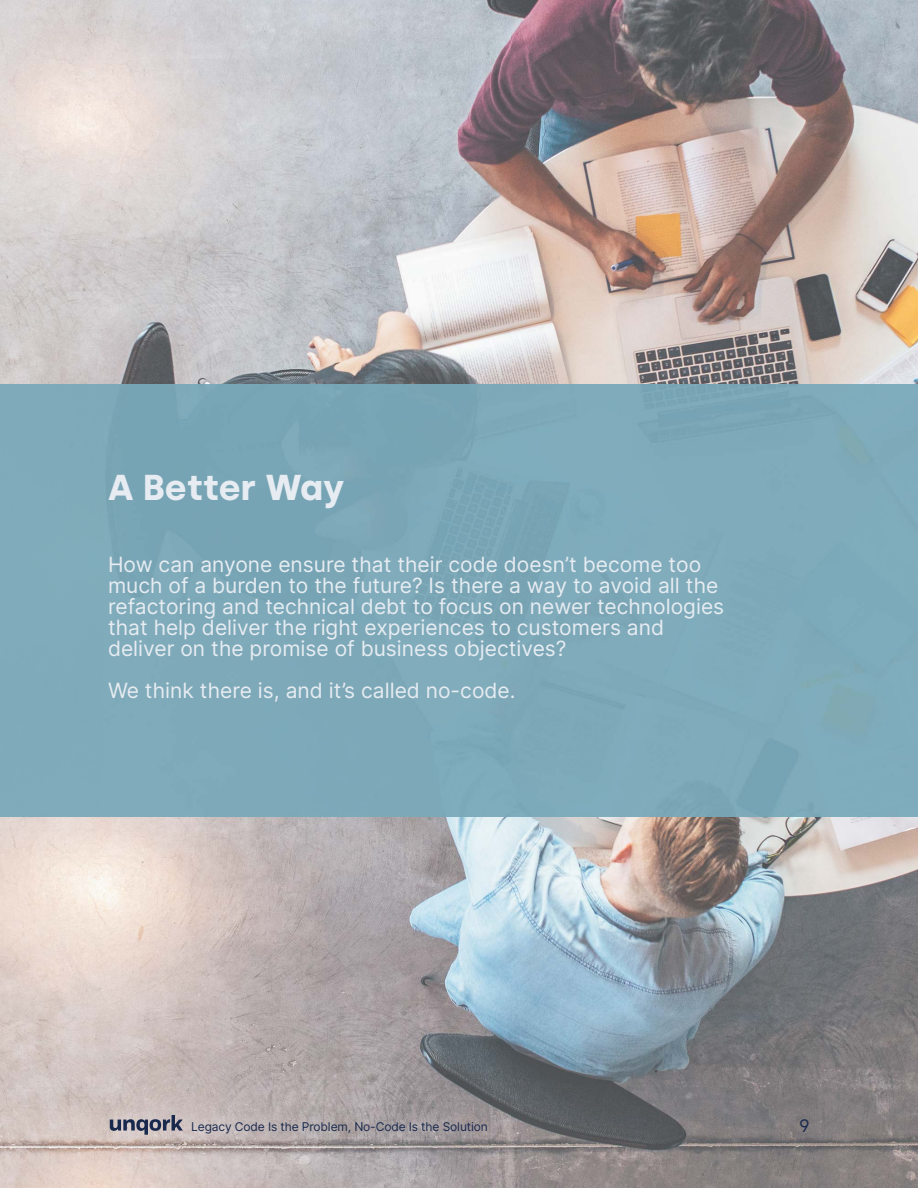
<style>
.page{position:relative;width:918px;height:1188px;background:#fff}
.page>*{position:absolute;margin:0;border:0;box-sizing:border-box;transform-origin:0 0}
.t1{font:700 36px "Silka";color:#e6ecf1}
.t2{font:21px/21px "Inter";color:#e6ecf1}
.t3{font:18px "Silka";color:#19294d}
.t4{font:12px "Inter";letter-spacing:-.01em;color:#19294d}
</style>
<div class="page">
<img style="left:102px;top:0;width:816px;height:817px">
<img style="left:0;top:0;width:102px;height:385px">
<img style="left:0;top:817px;width:50px;height:371px">
<img style="left:50px;top:817px;width:868px;height:371px">
<svg style="left:0;top:194px;width:1px;height:46px"></svg>
<svg style="left:110px;top:1115px;width:73px;height:20px"></svg>
<h1 class="t1" style="left:108px;top:466px;width:238px">A Better Way</h1>
<p class="t2" style="left:108px;top:554px;width:618px">How can anyone ensure that their code doesn’t become too much of a burden to the future? Is there a way to avoid all the refactoring and technical debt to focus on newer technologies that help deliver the right experiences to customers and deliver on the promise of business objectives?</p>
<p class="t2" style="left:108px;top:680px;width:409px">We think there is, and it’s called no-code.</p>
<p class="t4" style="left:191px;top:1118px;width:298px">Legacy Code Is the Problem, No-Code Is the Solution</p>
<p class="t3" style="left:799px;top:1115px;width:13px">9</p>
</div>
